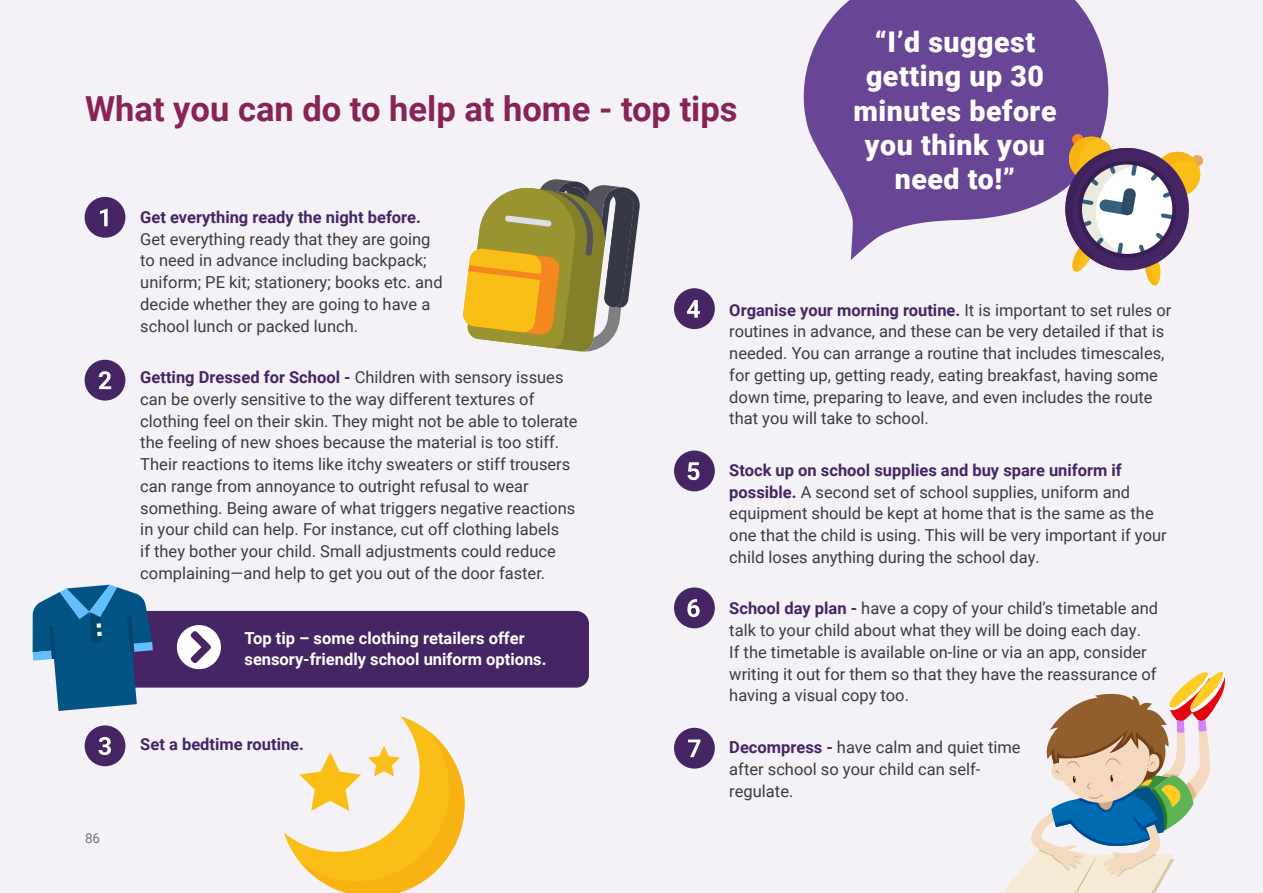
<style>
.page{position:relative;width:1263px;height:893px;background:#f4f2f7}
.page>*{position:absolute;margin:0;border:0;box-sizing:border-box;transform-origin:0 0}
.Subheading_H4{font:700 34.5px "Roboto";color:#882356}
.Quote_P{font:900 28.5px/34.2px "Roboto";letter-spacing:.02em;color:#fff;text-align:center}
.Body_Copy_P{font:16.5px/21.8px "Roboto";color:#3c3c3b}
.Body_Copy_P-2{font:700 16.5px/21.8px "Roboto";color:#fff}
.Body_Copy_P-3{font:700 16.5px "Roboto";color:#452564}
.t1{font:13.5px "Roboto";color:#767675}
.s1{font-weight:900;font-size:24px;color:#f4f2f7}
.s2{font-weight:700;color:#452564}
</style>
<div class="page">
<svg style="left:794px;top:0;width:318px;height:260px;fill:#684595"></svg>
<svg style="left:462px;top:178px;width:179px;height:176px"></svg>
<div style="left:86px;top:611px;width:503px;height:77px;background:#452564;border-radius:13px"></div>
<div style="left:175px;top:624px;width:47px;height:46px;background:#fff;border-radius:50%"></div>
<div style="left:174px;top:622px;width:50px;height:50px;border:3px solid #452564;border-radius:50%"></div>
<svg style="left:191px;top:631px;width:20px;height:32px"></svg>
<svg style="left:1060px;top:133px;width:143px;height:153px"></svg>
<svg style="left:33px;top:585px;width:120px;height:126px"></svg>
<svg style="left:1001px;top:671px;width:224px;height:222px"></svg>
<svg style="left:284px;top:716px;width:181px;height:177px"></svg>
<div style="left:85px;top:360px;width:40px;height:41px;background:#452564;border-radius:50%"></div>
<svg style="left:99px;top:371px;width:12px;height:18px"></svg>
<div style="left:85px;top:725px;width:40px;height:41px;background:#452564;border-radius:50%"></div>
<svg style="left:99px;top:737px;width:12px;height:18px"></svg>
<div style="left:674px;top:288px;width:41px;height:41px;background:#452564;border-radius:50%"></div>
<svg style="left:687px;top:300px;width:13px;height:18px"></svg>
<div style="left:674px;top:450px;width:41px;height:41px;background:#452564;border-radius:50%"></div>
<svg style="left:687px;top:462px;width:12px;height:18px"></svg>
<div style="left:674px;top:587px;width:41px;height:41px;background:#452564;border-radius:50%"></div>
<svg style="left:687px;top:599px;width:13px;height:18px"></svg>
<div style="left:674px;top:728px;width:41px;height:41px;background:#452564;border-radius:50%"></div>
<svg style="left:688px;top:739px;width:12px;height:18px"></svg>
<div style="left:85px;top:197px;width:40px;height:41px;background:#452564;border-radius:50%"></div>
<svg style="left:100px;top:209px;width:8px;height:17px"></svg>
<h4 class="Subheading_H4" style="left:85px;top:85px;width:654px">What you can do to help at home - top tips</h4>
<p class="Quote_P" style="left:853px;top:24px;width:205px">“I’d suggest getting up 30 minutes before you think you need to!”</p>
<p class="Body_Copy_P" style="left:140px;top:205px;width:304px;text-indent:-55px"><span class="s1">1.</span> <span class="s2">Get everything ready the night before.<br></span>Get everything ready that they are going to need in advance including backpack; uniform; PE kit; stationery; books etc. and decide whether they are going to have a school lunch or packed lunch.</p>
<p class="Body_Copy_P" style="left:140px;top:366px;width:439px;text-indent:-55px"><span class="s1">2.</span> <span class="s2">Getting Dressed for School -</span> Children with sensory issues can be overly sensitive to the way different textures of clothing feel on their skin. They might not be able to tolerate the feeling of new shoes because the material is too stiff.<br>Their reactions to items like itchy sweaters or stiff trousers can range from annoyance to outright refusal to wear something. Being aware of what triggers negative reactions in your child can help. For instance, cut off clothing labels<br>if they bother your child. Small adjustments could reduce complaining—and help to get you out of the door faster.</p>
<p class="Body_Copy_P-2" style="left:244px;top:626px;width:304px">Top tip – some clothing retailers offer sensory-friendly school uniform options.</p>
<p class="Body_Copy_P-3" style="left:85px;top:733px;width:220px"><span class="s1">3.</span> Set a bedtime routine.</p>
<p class="t1" style="left:85px;top:829px;width:17px">86</p>
<p class="Body_Copy_P" style="left:729px;top:298px;width:444px;text-indent:-55px"><span class="s1">4.</span> <span class="s2">Organise your morning routine.</span> It is important to set rules or routines in advance, and these can be very detailed if that is needed. You can arrange a routine that includes timescales, for getting up, getting ready, eating breakfast, having some down time, preparing to leave, and even includes the route that you will take to school.</p>
<p class="Body_Copy_P" style="left:729px;top:459px;width:439px;text-indent:-55px"><span class="s1">5.</span> <span class="s2">Stock up on school supplies and buy spare uniform if possible.</span> A second set of school supplies, uniform and equipment should be kept at home that is the same as the one that the child is using. This will be very important if your child loses anything during the school day.</p>
<p class="Body_Copy_P" style="left:729px;top:597px;width:430px;text-indent:-55px"><span class="s1">6.</span> <span class="s2">School day plan -</span> have a copy of your child’s timetable and talk to your child about what they will be doing each day.<br>If the timetable is available on-line or via an app, consider writing it out for them so that they have the reassurance of having a visual copy too.</p>
<p class="Body_Copy_P" style="left:729px;top:736px;width:293px;text-indent:-55px"><span class="s1">7.</span> <span class="s2">Decompress -</span> have calm and quiet time after school so your child can self&shy;regulate.</p>
</div>
